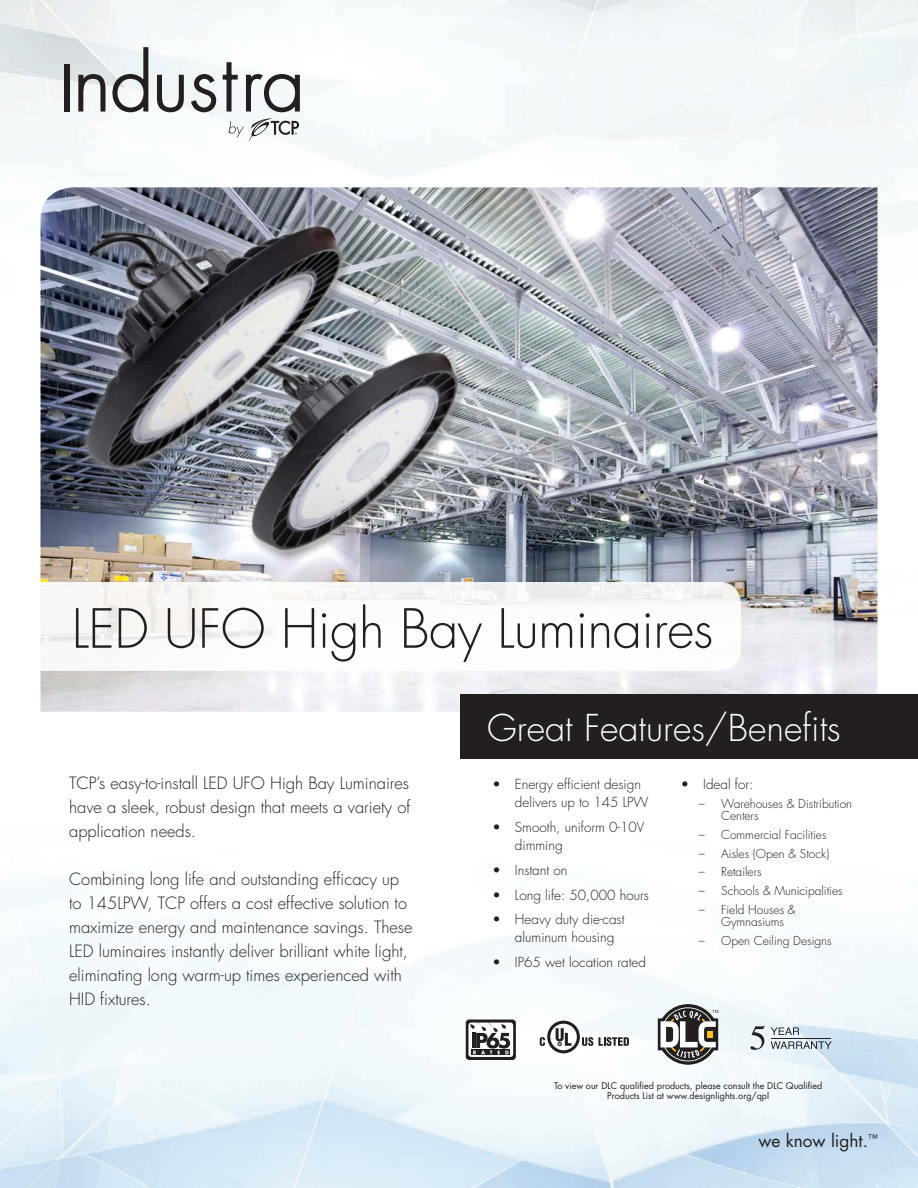
<style>
.page{position:relative;width:918px;height:1188px;background:#fff}
.page>*{position:absolute;margin:0;border:0;box-sizing:border-box;transform-origin:0 0}
.t1{font:300 52.5px "Futura Std";letter-spacing:-.01em;color:#231f20}
.t2{font:300 36px "Futura Std";color:#fff}
.t3{font:17.25px "Futura Std";color:#231f20}
.t4{font:300 16.5px/24px "Futura Std";color:#231f20;text-align:justify}
.t5{font:300 13.5px/18px "Futura Std";color:#231f20}
.t6{font:300 12px/12px "Futura Std";color:#231f20}
.t7{font:9px/10.5px "Futura Std";color:#231f20;text-align:center}
</style>
<div class="page">
<img style="left:0;top:0;width:918px;height:1188px">
<img style="left:40px;top:187px;width:838px;height:525px">
<svg style="left:0;top:582px;width:741px;height:89px"></svg>
<svg style="left:78px;top:73px;width:28px;height:35px"></svg>
<svg style="left:112px;top:46px;width:37px;height:62px"></svg>
<div style="left:65px;top:64px;width:5px;height:47px;background:#231f20"></div>
<svg style="left:155px;top:61px;width:146px;height:47px"></svg>
<div style="left:460px;top:694px;width:458px;height:65px;background:#231f20"></div>
<svg style="left:658px;top:1004px;width:60px;height:61px"></svg>
<svg style="left:540px;top:1021px;width:89px;height:32px"></svg>
<hr style="left:771px;top:1038px;width:60px;height:1px;background:#231f20">
<svg style="left:750px;top:1026px;width:15px;height:24px"></svg>
<svg style="left:771px;top:1027px;width:28px;height:8px"></svg>
<svg style="left:771px;top:1041px;width:61px;height:8px"></svg>
<div style="left:466px;top:1020px;width:50px;height:40px;background:linear-gradient(to right,#201c1d,#2a2627);border-radius:3px"></div>
<div style="left:468px;top:1023px;width:45px;height:34px;background:#fff;border-radius:3px"></div>
<svg style="left:472px;top:1054px;width:38px;height:1px"></svg>
<svg style="left:470px;top:1020px;width:40px;height:34px"></svg>
<svg style="left:157px;top:253px;width:333px;height:343px;background:#adb1b7"></svg>
<img style="left:162px;top:264px;width:324px;height:336px">
<img style="left:0;top:116px;width:383px;height:419px">
<p class="t1" style="left:72px;top:597px;width:643px">LED UFO High Bay Luminaires</p>
<p class="t4" style="left:69px;top:771px;width:343px">TCP’s easy-to-install LED UFO High Bay Luminaires have a sleek, robust design that meets a variety of application needs.</p>
<p class="t4" style="left:69px;top:867px;width:345px;text-align:left">Combining long life and outstanding efficacy up to 145LPW, TCP offers a cost effective solution to maximize energy and maintenance savings. These LED luminaires instantly deliver brilliant white light, eliminating long warm-up times experienced with HID fixtures.</p>
<p class="t2" style="left:487px;top:706px;width:355px">Great Features/Benefits</p>
<p class="t5" style="left:515px;top:776px;width:135px;text-indent:-22px">• Energy efficient design delivers up to 145 LPW</p>
<p class="t5" style="left:515px;top:819px;width:131px;text-indent:-22px">• Smooth, uniform 0-10V dimming</p>
<p class="t5" style="left:492px;top:861px;width:77px">• Instant on</p>
<p class="t5" style="left:492px;top:886px;width:158px">• Long life: 50,000 hours</p>
<p class="t5" style="left:515px;top:911px;width:111px;text-indent:-22px">• Heavy duty die-cast aluminum housing</p>
<p class="t5" style="left:492px;top:954px;width:155px">• IP65 wet location rated</p>
<p class="t5" style="left:681px;top:776px;width:74px">• Ideal for:</p>
<p class="t6" style="left:721px;top:798px;width:133px;text-indent:-22px">– Warehouses &amp; Distribution<br>Centers</p>
<p class="t6" style="left:699px;top:829px;width:129px">– Commercial Facilities</p>
<p class="t6" style="left:699px;top:848px;width:132px">– Aisles (Open &amp; Stock)</p>
<p class="t6" style="left:699px;top:866px;width:64px">– Retailers</p>
<p class="t6" style="left:699px;top:885px;width:146px">– Schools &amp; Municipalities</p>
<p class="t6" style="left:721px;top:904px;width:76px;text-indent:-22px">– Field Houses &amp;<br>Gymnasiums</p>
<p class="t6" style="left:699px;top:935px;width:135px">– Open Ceiling Designs</p>
<p class="t7" style="left:554px;top:1080px;width:270px">To view our DLC qualified products, please consult the DLC Qualified<br>Products List at www.designlights.org/qpl</p>
<p class="t3" style="left:758px;top:1130px;width:121px">we know light.<sup>™</sup></p>
</div>
